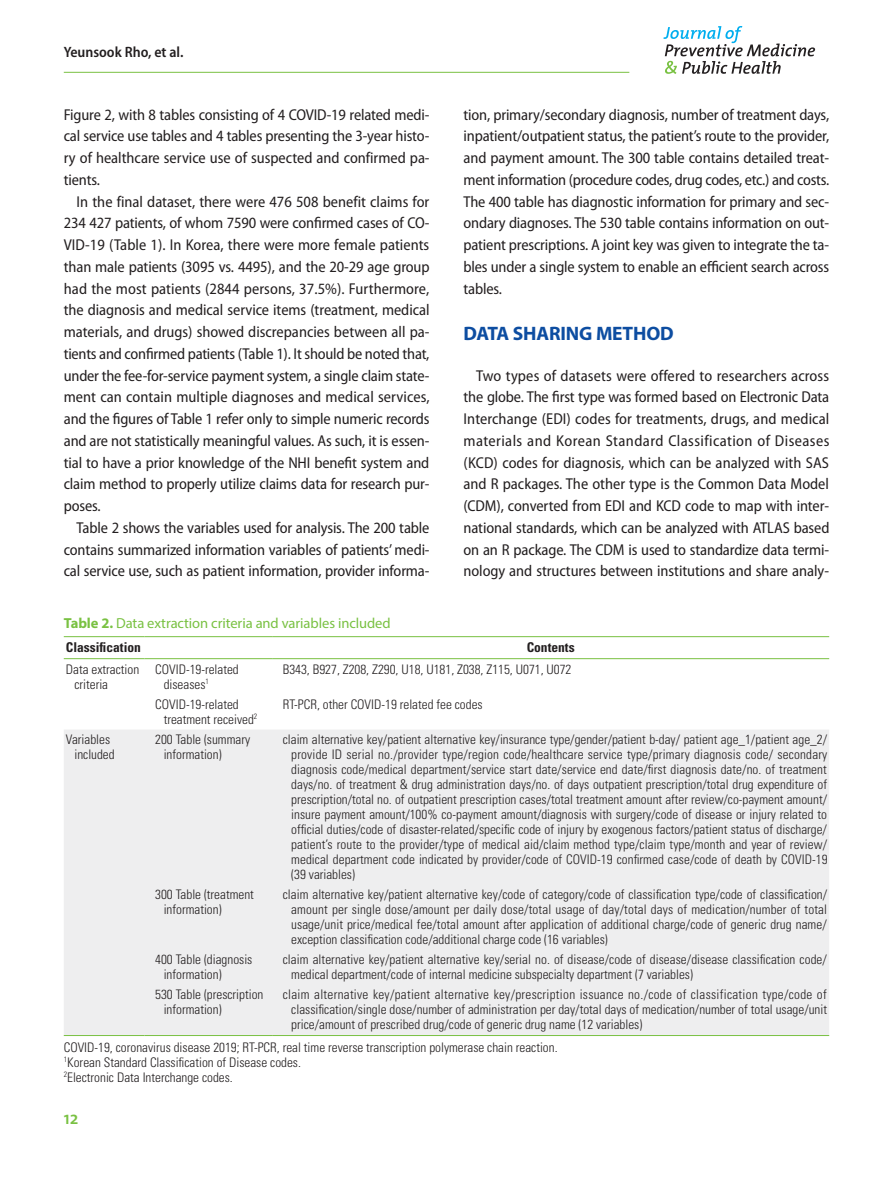
<style>
.page{position:relative;width:893px;height:1191px;background:#fff}
.page>*{position:absolute;margin:0;border:0;box-sizing:border-box;transform-origin:0 0}
.jpmph_대제목{font:700 19.5px "Myriad Pro";letter-spacing:-.01em;color:#0d4da1}
.t1{font:600 18px "The Mix";color:#79c142}
.jpmph_본문{font:semi-condensed 15.75px/21.8px "Myriad Pro";letter-spacing:-.01em;color:#231f20;text-align:justify}
.t2{font:600 semi-condensed 15px "Myriad Pro";color:#231f20}
.jpmph_표그림캡션{font:14.55px "Myriad Pro";letter-spacing:-.005em;color:#79c142}
.jpmph_표머리{font:700 condensed 13.5px "Univers LT Std";color:#231f20}
.jpmph_표본문{font:300 condensed 13.2px/15px "Univers LT Std";color:#231f20}
.s1{font-weight:700}
</style>
<div class="page">
<hr style="left:64px;top:72px;width:565px;height:1px;background:#79c142">
<svg style="left:663px;top:26px;width:152px;height:48px"></svg>
<svg style="left:64px;top:637px;width:765px;height:1px"></svg>
<div style="left:64px;top:730px;width:765px;height:305px;background:#eeeeef"></div>
<hr style="left:64px;top:636px;width:81px;height:1px;background:#79c142">
<hr style="left:145px;top:636px;width:127px;height:1px;background:#79c142">
<hr style="left:272px;top:636px;width:557px;height:1px;background:#79c142">
<hr style="left:145px;top:658px;width:127px;height:1px;background:#79c142">
<hr style="left:272px;top:658px;width:557px;height:1px;background:#79c142">
<hr style="left:64px;top:1035px;width:81px;height:1px;background:#79c142">
<hr style="left:64px;top:658px;width:81px;height:1px;background:#79c142">
<hr style="left:145px;top:1035px;width:127px;height:1px;background:#79c142">
<hr style="left:272px;top:1035px;width:557px;height:1px;background:#79c142">
<p class="t2" style="left:64px;top:43px;width:121px">Yeunsook Rho, et al.</p>
<p class="jpmph_본문" style="left:64px;top:104px;width:367px">Figure 2, with 8 tables consisting of 4 COVID-19 related medi&shy;cal service use tables and 4 tables presenting the 3-year histo&shy;ry of healthcare service use of suspected and confirmed pa&shy;tients.</p>
<p class="jpmph_본문" style="left:64px;top:191px;width:367px;text-indent:13px">In the final dataset, there were 476 508 benefit claims for 234 427 patients, of whom 7590 were confirmed cases of CO-VID-19 (Table 1). In Korea, there were more female patients than male patients (3095 vs. 4495), and the 20-29 age group had the most patients (2844 persons, 37.5%). Furthermore, the diagnosis and medical service items (treatment, medical materials, and drugs) showed discrepancies between all pa&shy;tients and confirmed patients (Table 1). It should be noted that, under the fee-for-service payment system, a single claim state&shy;ment can contain multiple diagnoses and medical services, and the figures of Table 1 refer only to simple numeric records and are not statistically meaningful values. As such, it is essen&shy;tial to have a prior knowledge of the NHI benefit system and claim method to properly utilize claims data for research pur&shy;poses.</p>
<p class="jpmph_본문" style="left:64px;top:517px;width:367px;text-indent:13px">Table 2 shows the variables used for analysis. The 200 table contains summarized information variables of patients’ medi&shy;cal service use, such as patient information, provider informa-</p>
<p class="jpmph_본문" style="left:463px;top:104px;width:367px">tion, primary/secondary diagnosis, number of treatment days, inpatient/outpatient status, the patient’s route to the provider, and payment amount. The 300 table contains detailed treat&shy;ment information (procedure codes, drug codes, etc.) and costs.<br>The 400 table has diagnostic information for primary and sec&shy;ondary diagnoses. The 530 table contains information on out&shy;patient prescriptions. A joint key was given to integrate the ta&shy;bles under a single system to enable an efficient search across tables.</p>
<p class="jpmph_대제목" style="left:463px;top:321px;width:212px">DATA SHARING METHOD</p>
<p class="jpmph_본문" style="left:463px;top:365px;width:367px;text-indent:13px">Two types of datasets were offered to researchers across the globe. The first type was formed based on Electronic Data Interchange (EDI) codes for treatments, drugs, and medical materials and Korean Standard Classification of Diseases (KCD) codes for diagnosis, which can be analyzed with SAS and R packages. The other type is the Common Data Model (CDM), converted from EDI and KCD code to map with inter&shy;national standards, which can be analyzed with ATLAS based on an R package. The CDM is used to standardize data termi&shy;nology and structures between institutions and share analy-</p>
<p class="jpmph_표그림캡션" style="left:64px;top:613px;width:328px"><span class="s1">Table 2.</span> Data extraction criteria and variables included</p>
<p class="jpmph_표머리" style="left:66px;top:639px;width:77px">Classification</p>
<p class="jpmph_표머리" style="left:527px;top:639px;width:50px">Contents</p>
<p class="jpmph_표본문" style="left:74px;top:661px;width:66px;text-indent:-9px">Data extraction criteria</p>
<p class="jpmph_표본문" style="left:164px;top:661px;width:77px;text-indent:-9px">COVID-19-related diseases<sup>1</sup></p>
<p class="jpmph_표본문" style="left:283px;top:661px;width:290px">B343, B927, Z208, Z290, U18, U181, Z038, Z115, U071, U072</p>
<p class="jpmph_표본문" style="left:164px;top:697px;width:95px;text-indent:-9px">COVID-19-related treatment received<sup>2</sup></p>
<p class="jpmph_표본문" style="left:283px;top:697px;width:201px">RT-PCR, other COVID-19 related fee codes</p>
<p class="jpmph_표본문" style="left:74px;top:732px;width:42px;text-indent:-9px">Variables included</p>
<p class="jpmph_표본문" style="left:164px;top:732px;width:88px;text-indent:-9px">200 Table (summary information)</p>
<p class="jpmph_표본문" style="left:291px;top:732px;width:538px;text-align:justify;text-indent:-9px">claim alternative key/patient alternative key/insurance type/gender/patient b-day/ patient age_1/patient age_2/ provide ID serial no./provider type/region code/healthcare service type/primary diagnosis code/ secondary diagnosis code/medical department/service start date/service end date/first diagnosis date/no. of treatment days/no. of treatment &amp; drug administration days/no. of days outpatient prescription/total drug expenditure of prescription/total no. of outpatient prescription cases/total treatment amount after review/co-payment amount/ insure payment amount/100% co-payment amount/diagnosis with surgery/code of disease or injury related to official duties/code of disaster-related/specific code of injury by exogenous factors/patient status of discharge/ patient’s route to the provider/type of medical aid/claim method type/claim type/month and year of review/ medical department code indicated by provider/code of COVID-19 confirmed case/code of death by COVID-19 (39 variables)</p>
<p class="jpmph_표본문" style="left:164px;top:887px;width:92px;text-indent:-9px">300 Table (treatment information)</p>
<p class="jpmph_표본문" style="left:291px;top:887px;width:537px;text-align:justify;text-indent:-9px">claim alternative key/patient alternative key/code of category/code of classification type/code of classification/ amount per single dose/amount per daily dose/total usage of day/total days of medication/number of total usage/unit price/medical fee/total amount after application of additional charge/code of generic drug name/ exception classification code/additional charge code (16 variables)</p>
<p class="jpmph_표본문" style="left:164px;top:952px;width:90px;text-indent:-9px">400 Table (diagnosis information)</p>
<p class="jpmph_표본문" style="left:291px;top:952px;width:537px;text-indent:-9px">claim alternative key/patient alternative key/serial no. of disease/code of disease/disease classification code/ medical department/code of internal medicine subspecialty department (7 variables)</p>
<p class="jpmph_표본문" style="left:164px;top:987px;width:101px;text-indent:-9px">530 Table (prescription information)</p>
<p class="jpmph_표본문" style="left:291px;top:987px;width:537px;text-align:justify;text-indent:-9px">claim alternative key/patient alternative key/prescription issuance no./code of classification type/code of classification/single dose/number of administration per day/total days of medication/number of total usage/unit price/amount of prescribed drug/code of generic drug name (12 variables)</p>
<p class="jpmph_표본문" style="left:64px;top:1040px;width:495px">COVID-19, coronavirus disease 2019; RT-PCR, real time reverse transcription polymerase chain reaction.</p>
<p class="jpmph_표본문" style="left:64px;top:1055px;width:239px"><sup>1</sup>Korean Standard Classification of Disease codes.</p>
<p class="jpmph_표본문" style="left:64px;top:1070px;width:171px"><sup>2</sup>Electronic Data Interchange codes.</p>
<h2 class="t1" style="left:64px;top:1103px;width:16px">12</h2>
</div>
